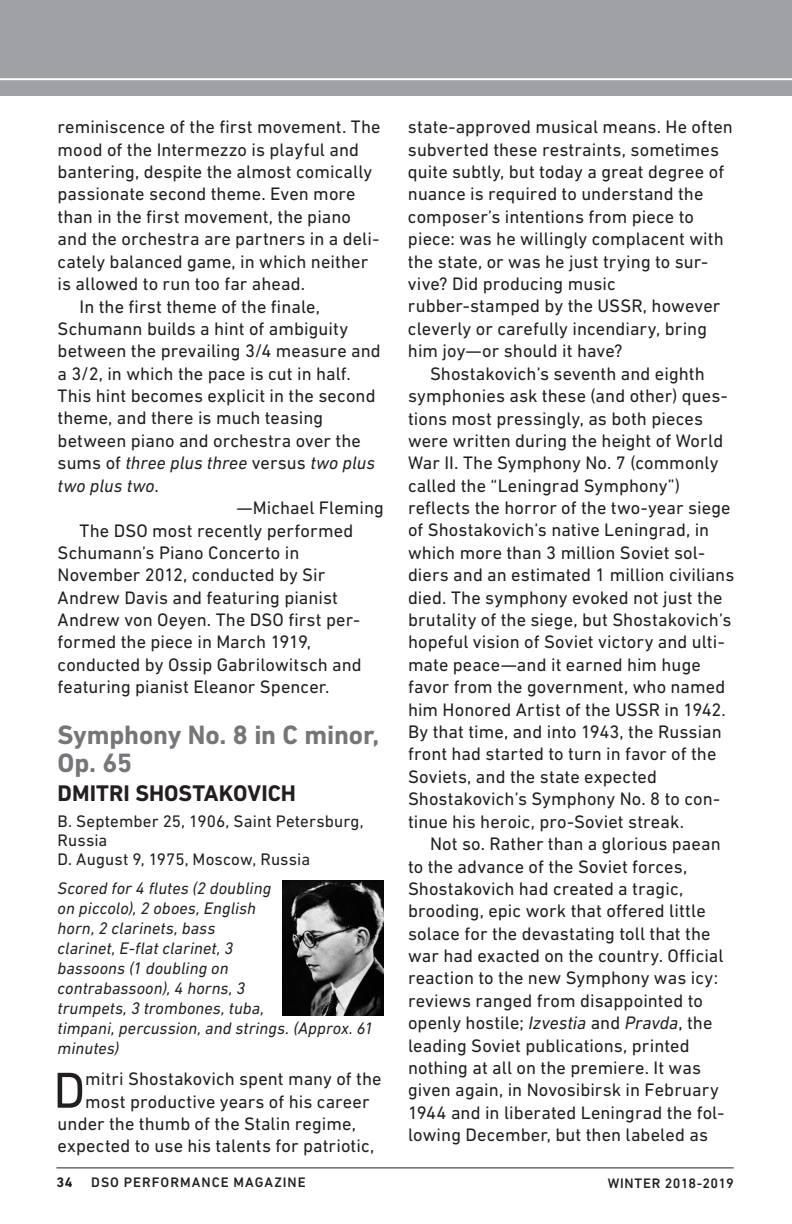
<style>
.page{position:relative;width:792px;height:1224px;background:#fff}
.page>*{position:absolute;margin:0;border:0;box-sizing:border-box;transform-origin:0 0}
.t1{font:51.4px "DIN Next LT Pro";color:#231f20}
.t2{font:700 27px/28px "DIN Next LT Pro";letter-spacing:-.005em;color:#757679}
.t3{font:700 23px "DIN Next LT Pro";color:#231f20}
.t4{font:18.4px "DIN Next LT Pro";letter-spacing:.005em;color:#231f20}
.t5{font:italic 18.4px "DIN Next LT Pro";color:#231f20}
.t6{font:italic 17px/20px "DIN Next LT Pro";letter-spacing:.005em;color:#231f20}
.t7{font:17px/19px "DIN Next LT Pro";letter-spacing:.005em;color:#231f20}
.t8{font:500 14px "DIN Next LT Pro";letter-spacing:.07em;color:#231f20}
.t9{font:500 14px "DIN Next LT Pro";letter-spacing:.035em;color:#231f20}
.t10{font:700 14px "DIN Next LT Pro";color:#231f20}
.s1{font-style:normal}
.s2{font-style:italic}
</style>
<div class="page">
<div style="left:0;top:0;width:792px;height:96px;background:#a0a1a5"></div>
<hr style="left:0;top:78px;width:792px;height:2px;background:#fff">
<img style="left:282px;top:881px;width:102px;height:135px">
<hr style="left:56px;top:1167px;width:678px;height:1px;background:#231f20">
<p class="t4" style="left:58px;top:116px;width:324px">reminiscence of the first movement. The</p>
<p class="t4" style="left:58px;top:139px;width:303px">mood of the Intermezzo is playful and</p>
<p class="t4" style="left:58px;top:161px;width:316px">bantering, despite the almost comically</p>
<p class="t4" style="left:58px;top:184px;width:300px">passionate second theme. Even more</p>
<p class="t4" style="left:58px;top:206px;width:295px">than in the first movement, the piano</p>
<p class="t4" style="left:58px;top:228px;width:323px">and the orchestra are partners in a deli-</p>
<p class="t4" style="left:58px;top:251px;width:312px">cately balanced game, in which neither</p>
<p class="t4" style="left:58px;top:273px;width:249px">is allowed to run too far ahead.</p>
<p class="t4" style="left:80px;top:296px;width:242px">In the first theme of the finale,</p>
<p class="t4" style="left:58px;top:318px;width:292px">Schumann builds a hint of ambiguity</p>
<p class="t4" style="left:58px;top:340px;width:325px">between the prevailing 3/4 measure and</p>
<p class="t4" style="left:58px;top:363px;width:295px">a 3/2, in which the pace is cut in half.</p>
<p class="t4" style="left:58px;top:385px;width:320px">This hint becomes explicit in the second</p>
<p class="t4" style="left:58px;top:408px;width:267px">theme, and there is much teasing</p>
<p class="t4" style="left:58px;top:430px;width:305px">between piano and orchestra over the</p>
<p class="t5" style="left:58px;top:452px;width:319px"><span class="s1">sums of</span> three plus three <span class="s1">versus</span> two plus</p>
<p class="t5" style="left:58px;top:475px;width:103px">two plus two<span class="s1">.</span></p>
<p class="t4" style="left:237px;top:497px;width:149px">—Michael Fleming</p>
<p class="t4" style="left:80px;top:520px;width:275px">The DSO most recently performed</p>
<p class="t4" style="left:58px;top:542px;width:243px">Schumann’s Piano Concerto in</p>
<p class="t4" style="left:58px;top:564px;width:269px">November 2012, conducted by Sir</p>
<p class="t4" style="left:58px;top:587px;width:282px">Andrew Davis and featuring pianist</p>
<p class="t4" style="left:58px;top:609px;width:304px">Andrew von Oeyen. The DSO first per-</p>
<p class="t4" style="left:58px;top:632px;width:255px">formed the piece in March 1919,</p>
<p class="t4" style="left:58px;top:654px;width:306px">conducted by Ossip Gabrilowitsch and</p>
<p class="t4" style="left:58px;top:676px;width:273px">featuring pianist Eleanor Spencer.</p>
<h2 class="t2" style="left:58px;top:720px;width:323px">Symphony No. 8 in C minor,<br>Op. 65</h2>
<p class="t3" style="left:58px;top:779px;width:240px">DMITRI SHOSTAKOVICH</p>
<p class="t7" style="left:58px;top:811px;width:308px">B. September 25, 1906, Saint Petersburg,<br>Russia<br>D. August 9, 1975, Moscow, Russia</p>
<p class="t6" style="left:58px;top:878px;width:317px">Scored for 4 flutes (2 doubling<br>on piccolo), 2 oboes, English<br>horn, 2 clarinets, bass<br>clarinet, E-flat clarinet, 3<br>bassoons (1 doubling on<br>contrabassoon), 4 horns, 3<br>trumpets, 3 trombones, tuba,<br>timpani, percussion, and strings. (Approx. 61 minutes)</p>
<h1 class="t1" style="left:53px;top:1061px;width:33px">D</h1>
<p class="t4" style="left:85px;top:1068px;width:298px">mitri Shostakovich spent many of the</p>
<p class="t4" style="left:85px;top:1091px;width:286px">most productive years of his career</p>
<p class="t4" style="left:58px;top:1113px;width:300px">under the thumb of the Stalin regime,</p>
<p class="t4" style="left:58px;top:1136px;width:318px">expected to use his talents for patriotic,</p>
<p class="t4" style="left:408px;top:116px;width:326px">state-approved musical means. He often</p>
<p class="t4" style="left:408px;top:139px;width:313px">subverted these restraints, sometimes</p>
<p class="t4" style="left:408px;top:161px;width:318px">quite subtly, but today a great degree of</p>
<p class="t4" style="left:408px;top:184px;width:297px">nuance is required to understand the</p>
<p class="t4" style="left:408px;top:206px;width:287px">composer’s intentions from piece to</p>
<p class="t4" style="left:408px;top:228px;width:317px">piece: was he willingly complacent with</p>
<p class="t4" style="left:408px;top:251px;width:302px">the state, or was he just trying to sur-</p>
<p class="t4" style="left:408px;top:273px;width:209px">vive? Did producing music</p>
<p class="t4" style="left:408px;top:296px;width:314px">rubber-stamped by the USSR, however</p>
<p class="t4" style="left:408px;top:318px;width:301px">cleverly or carefully incendiary, bring</p>
<p class="t4" style="left:408px;top:340px;width:216px">him joy—or should it have?</p>
<p class="t4" style="left:430px;top:363px;width:276px">Shostakovich’s seventh and eighth</p>
<p class="t4" style="left:408px;top:385px;width:321px">symphonies ask these (and other) ques-</p>
<p class="t4" style="left:408px;top:408px;width:297px">tions most pressingly, as both pieces</p>
<p class="t4" style="left:408px;top:430px;width:317px">were written during the height of World</p>
<p class="t4" style="left:408px;top:452px;width:312px">War II. The Symphony No. 7 (commonly</p>
<p class="t4" style="left:408px;top:475px;width:274px">called the “Leningrad Symphony”)</p>
<p class="t4" style="left:408px;top:497px;width:324px">reflects the horror of the two-year siege</p>
<p class="t4" style="left:408px;top:520px;width:303px">of Shostakovich’s native Leningrad, in</p>
<p class="t4" style="left:408px;top:542px;width:299px">which more than 3 million Soviet sol-</p>
<p class="t4" style="left:408px;top:564px;width:328px">diers and an estimated 1 million civilians</p>
<p class="t4" style="left:408px;top:587px;width:316px">died. The symphony evoked not just the</p>
<p class="t4" style="left:408px;top:609px;width:325px">brutality of the siege, but Shostakovich’s</p>
<p class="t4" style="left:408px;top:632px;width:318px">hopeful vision of Soviet victory and ulti-</p>
<p class="t4" style="left:408px;top:654px;width:294px">mate peace—and it earned him huge</p>
<p class="t4" style="left:408px;top:676px;width:319px">favor from the government, who named</p>
<p class="t4" style="left:408px;top:699px;width:319px">him Honored Artist of the USSR in 1942.</p>
<p class="t4" style="left:408px;top:721px;width:315px">By that time, and into 1943, the Russian</p>
<p class="t4" style="left:408px;top:744px;width:310px">front had started to turn in favor of the</p>
<p class="t4" style="left:408px;top:766px;width:251px">Soviets, and the state expected</p>
<p class="t4" style="left:408px;top:788px;width:314px">Shostakovich’s Symphony No. 8 to con-</p>
<p class="t4" style="left:408px;top:811px;width:278px">tinue his heroic, pro-Soviet streak.</p>
<p class="t4" style="left:430px;top:833px;width:292px">Not so. Rather than a glorious paean</p>
<p class="t4" style="left:408px;top:856px;width:281px">to the advance of the Soviet forces,</p>
<p class="t4" style="left:408px;top:878px;width:277px">Shostakovich had created a tragic,</p>
<p class="t4" style="left:408px;top:900px;width:299px">brooding, epic work that offered little</p>
<p class="t4" style="left:408px;top:923px;width:304px">solace for the devastating toll that the</p>
<p class="t4" style="left:408px;top:945px;width:317px">war had exacted on the country. Official</p>
<p class="t4" style="left:408px;top:968px;width:312px">reaction to the new Symphony was icy:</p>
<p class="t4" style="left:408px;top:990px;width:297px">reviews ranged from disappointed to</p>
<p class="t4" style="left:408px;top:1012px;width:306px">openly hostile; <span class="s2">Izvestia</span> and <span class="s2">Pravda</span>, the</p>
<p class="t4" style="left:408px;top:1035px;width:283px">leading Soviet publications, printed</p>
<p class="t4" style="left:408px;top:1057px;width:295px">nothing at all on the premiere. It was</p>
<p class="t4" style="left:408px;top:1080px;width:312px">given again, in Novosibirsk in February</p>
<p class="t4" style="left:408px;top:1102px;width:318px">1944 and in liberated Leningrad the fol-</p>
<p class="t4" style="left:408px;top:1124px;width:302px">lowing December, but then labeled as</p>
<p class="t10" style="left:56px;top:1174px;width:18px">34</p>
<p class="t8" style="left:91px;top:1174px;width:216px">DSO PERFORMANCE MAGAZINE</p>
<p class="t9" style="left:608px;top:1175px;width:127px">WINTER 2018-2019</p>
</div>
